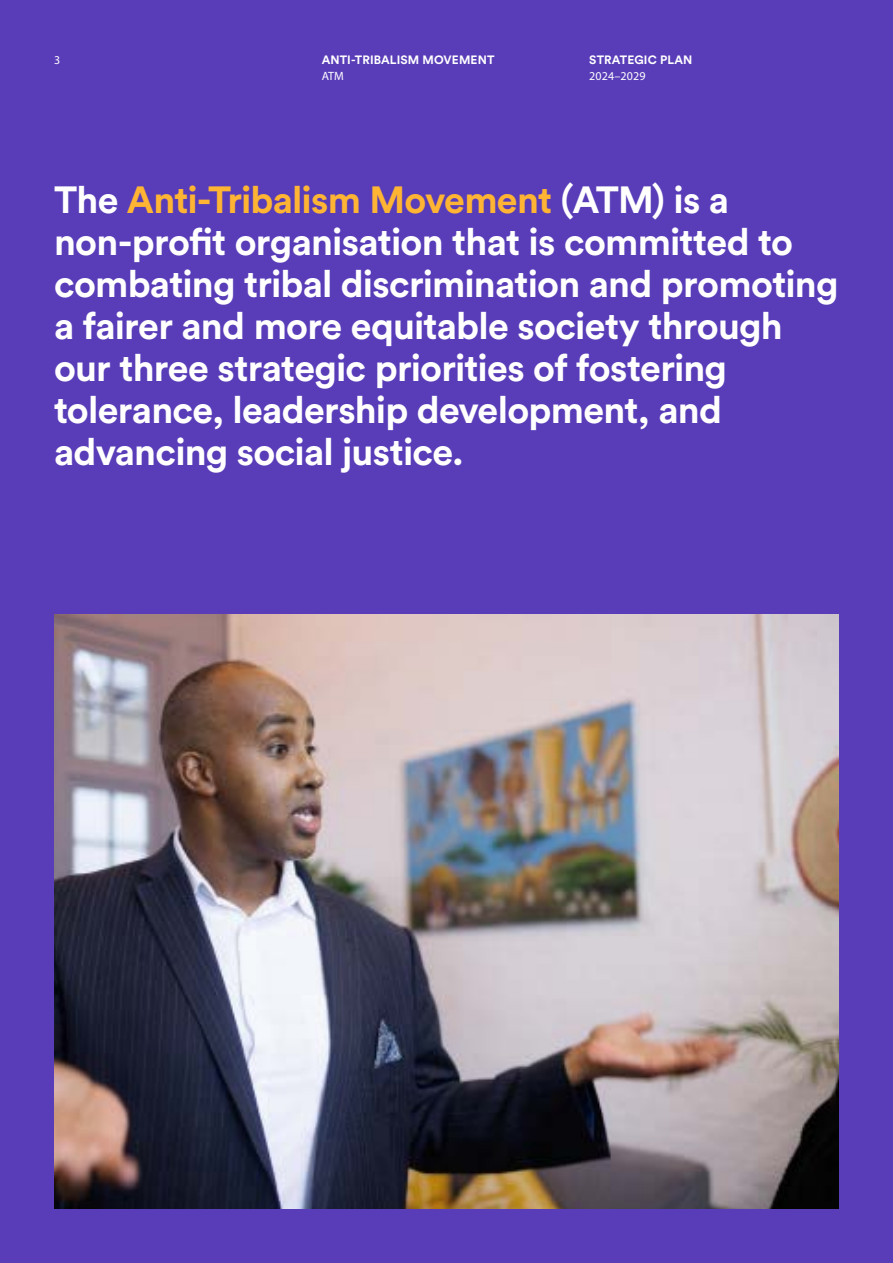
<style>
.page{position:relative;width:893px;height:1263px;background:#593db8}
.page>*{position:absolute;margin:0;border:0;box-sizing:border-box;transform-origin:0 0}
.t1{font:700 37.5px/42px "Circular Std";letter-spacing:-.02em;color:#fff}
.t2{font:700 12px "Circular Std";letter-spacing:.01em;color:#fff}
.t3{font:12px "Myriad Pro";letter-spacing:.01em;color:#fff}
.s1{color:#ffb533}
</style>
<div class="page">
<img style="left:54px;top:614px;width:785px;height:595px">
<p class="t3" style="left:54px;top:52px;width:8px">3</p>
<p class="t2" style="left:322px;top:52px;width:174px">ANTI-TRIBALISM MOVEMENT</p>
<p class="t3" style="left:322px;top:69px;width:24px">ATM</p>
<p class="t2" style="left:589px;top:52px;width:105px">STRATEGIC PLAN</p>
<p class="t3" style="left:589px;top:69px;width:58px">2024–2029</p>
<p class="t1" style="left:54px;top:178px;width:786px">The <span class="s1">Anti-Tribalism Movement</span> (ATM) is a non-profit organisation that is committed to combating tribal discrimination and promoting a fairer and more equitable society through our three strategic priorities of fostering tolerance, leadership development, and advancing social justice.</p>
</div>
